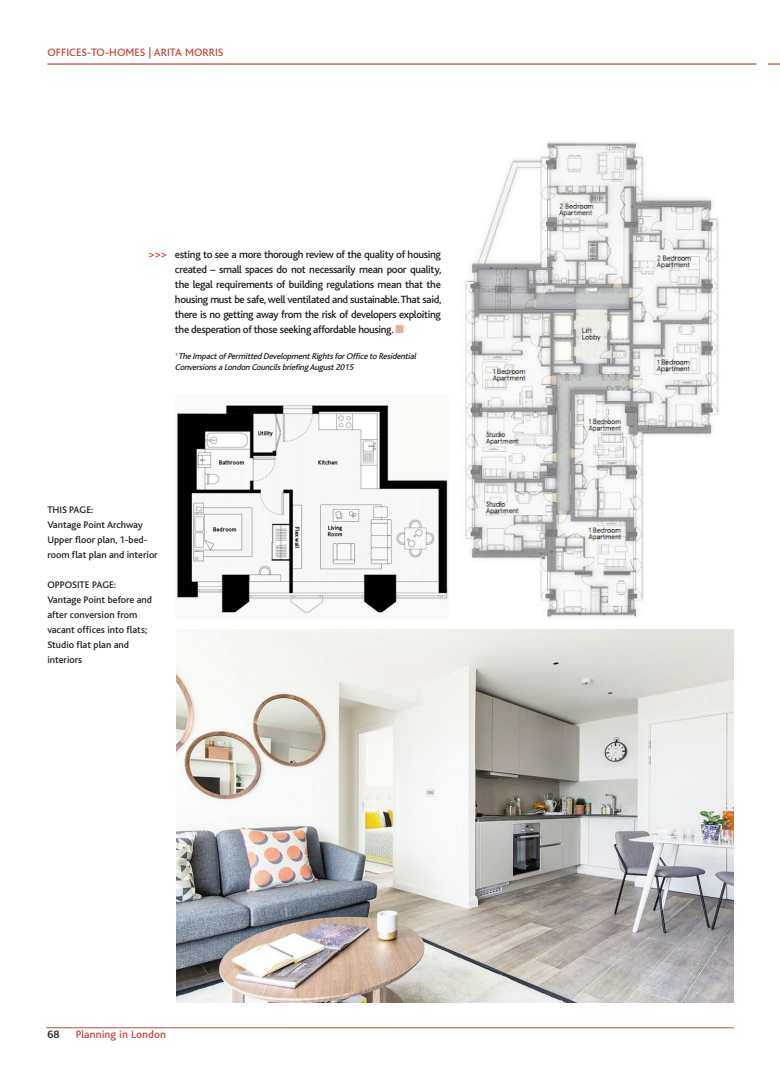
<style>
.page{position:relative;width:780px;height:1088px;background:#fff}
.page>*{position:absolute;margin:0;border:0;box-sizing:border-box;transform-origin:0 0}
.t1{font:500 11.25px "Bliss";letter-spacing:.005em;color:#c6493e}
.t2{font:500 11.25px "Bliss";color:#231f20}
.t3{font:500 10.88px/15px "Bliss";letter-spacing:-.03em;color:#231f20;text-align:justify}
.t4{font:500 10px/15px "Bliss";color:#231f20}
.t5{font:italic 500 8.75px/10.5px "Bliss";color:#231f20}
.s1{color:#e8ac9e}
</style>
<div class="page">
<svg style="left:768px;top:63px;width:12px;height:2px"></svg>
<hr style="left:47px;top:63px;width:709px;height:2px;background:#c6493e">
<hr style="left:46px;top:1027px;width:687px;height:1px;background:#c6493e">
<img style="left:176px;top:629px;width:557px;height:374px">
<img style="left:465px;top:142px;width:254px;height:476px">
<img style="left:176px;top:404px;width:272px;height:209px">
<p class="t1" style="left:47px;top:47px;width:178px">OFFICES-TO-HOMES | ARITA MORRIS</p>
<p class="t1" style="left:148px;top:248px;width:20px">&gt;&gt;&gt;</p>
<p class="t3" style="left:175px;top:247px;width:268px">esting to see a more thorough review of the quality of housing created – small spaces do not necessarily mean poor quality, the legal requirements of building regulations mean that the housing must be safe, well ventilated and sustainable.That said, there is no getting away from the risk of developers exploiting the desperation of those seeking affordable housing. <span class="s1">■</span></p>
<p class="t5" style="left:175px;top:351px;width:244px"><sup>1</sup> The Impact of Permitted Development Rights for Office to Residential<br>Conversions a London Councils briefingAugust 2015</p>
<p class="t4" style="left:47px;top:502px;width:112px">THIS PAGE:<br>Vantage Point Archway<br>Upper floor plan, 1-bed&shy;room flat plan and interior</p>
<p class="t4" style="left:47px;top:577px;width:106px">OPPOSITE PAGE:<br>Vantage Point before and after conversion from vacant offices into flats;<br>Studio flat plan and interiors</p>
<p class="t2" style="left:47px;top:1028px;width:14px">68</p>
<p class="t1" style="left:76px;top:1028px;width:92px">Planning in London</p>
</div>
